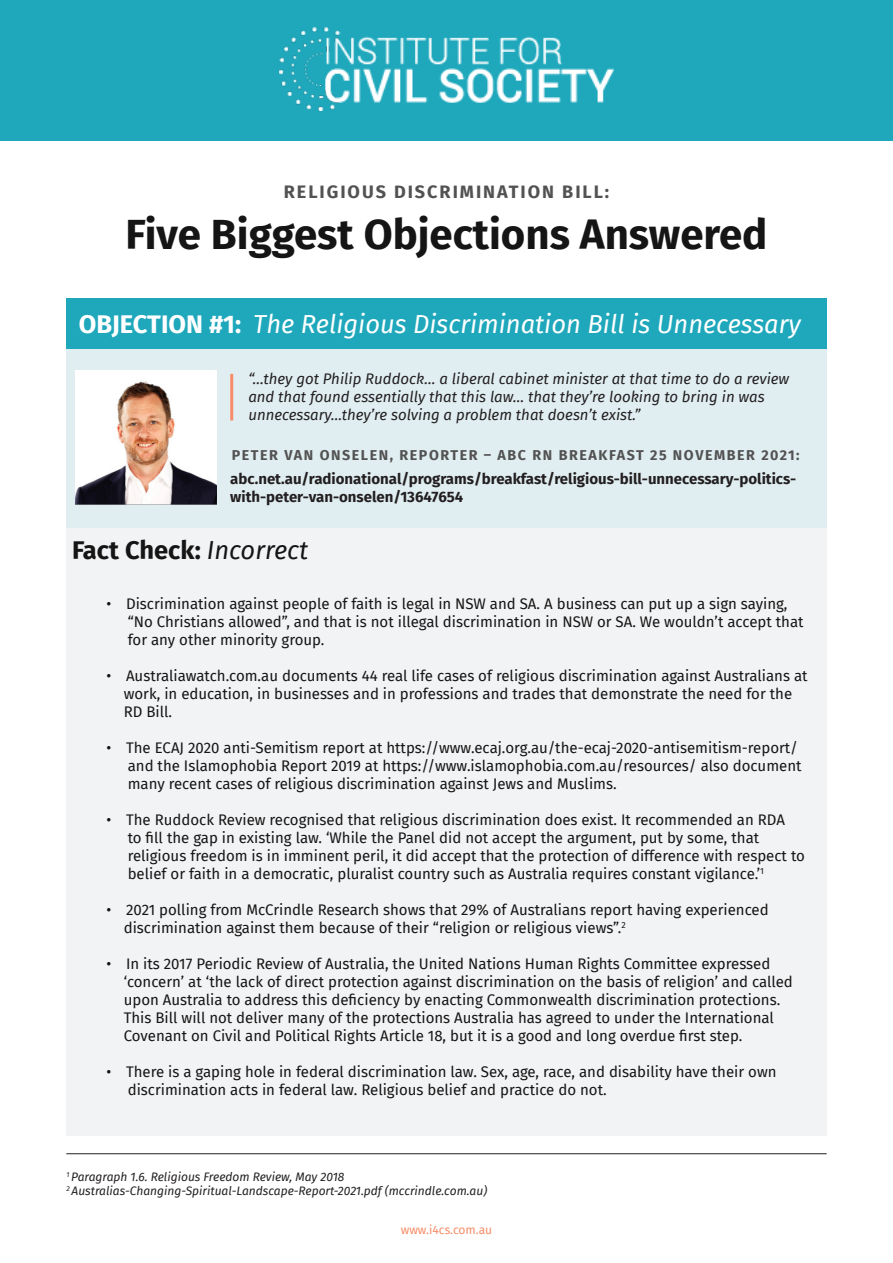
<style>
.page{position:relative;width:893px;height:1263px;background:#fff}
.page>*{position:absolute;margin:0;border:0;box-sizing:border-box;transform-origin:0 0}
.t1{font:700 42px "Fira Sans";color:#161516}
.t2{font:italic 25.5px "Fira Sans";color:#fff}
.t3{font:700 25.5px "Fira Sans";color:#161516}
.t4{font:700 18px "Fira Sans";letter-spacing:.11em;color:#535252}
.t5{font:15px/18px "Fira Sans";color:#161516}
.t6{font:italic 15px/18px "Fira Sans";color:#231f20}
.t7{font:700 15px/18px "Fira Sans";color:#231f20}
.t8{font:700 14.25px "Fira Sans";letter-spacing:.11em;color:#535252}
.t9{font:italic 12px "Fira Sans";color:#231f20}
.t10{font:12px "Fira Sans";color:#f68d68}
.s1{font-weight:700;font-style:normal}
.s2{font-weight:400;font-style:italic}
</style>
<div class="page">
<div style="left:0;top:0;width:893px;height:141px;background:#1fa8bc"></div>
<div style="left:66px;top:348px;width:761px;height:180px;background:#e0eef2"></div>
<div style="left:66px;top:298px;width:761px;height:50px;background:#1fa8bc"></div>
<div style="left:66px;top:528px;width:761px;height:607px;background:#f2f3f4"></div>
<img style="left:76px;top:370px;width:141px;height:135px">
<hr style="left:230px;top:374px;width:3px;height:46px;background:#f68d68">
<img style="left:280px;top:28px;width:333px;height:82px">
<hr style="left:66px;top:1153px;width:761px;height:1px;background:#231f20">
<p class="t4" style="left:284px;top:177px;width:327px">RELIGIOUS DISCRIMINATION BILL:</p>
<p class="t1" style="left:125px;top:199px;width:643px">Five Biggest Objections Answered</p>
<p class="t2" style="left:79px;top:305px;width:723px"><span class="s1">OBJECTION #1:</span> The Religious Discrimination Bill is Unnecessary</p>
<p class="t6" style="left:248px;top:370px;width:542px">“…they got Philip Ruddock… a liberal cabinet minister at that time to do a review and that found essentially that this law… that they’re looking to bring in was unnecessary…they’re solving a problem that doesn’t exist.”</p>
<p class="t8" style="left:232px;top:442px;width:569px">PETER VAN ONSELEN, REPORTER – ABC RN BREAKFAST 25 NOVEMBER 2021:</p>
<p class="t7" style="left:230px;top:468px;width:568px">abc.net.au/radionational/programs/breakfast/religious-bill-unnecessary-politics&shy;with-peter-van-onselen/13647654</p>
<p class="t3" style="left:72px;top:528px;width:238px">Fact Check: <span class="s2">Incorrect</span></p>
<p class="t5" style="left:128px;top:594px;width:677px;text-indent:-21px">• Discrimination against people of faith is legal in NSW and SA. A business can put up a sign saying, “No Christians allowed”, and that is not illegal discrimination in NSW or SA. We wouldn’t accept that for any other minority group.</p>
<p class="t5" style="left:124px;top:666px;width:685px;text-indent:-17px">• Australiawatch.com.au documents 44 real life cases of religious discrimination against Australians at work, in education, in businesses and in professions and trades that demonstrate the need for the<br>RD Bill.</p>
<p class="t5" style="left:128px;top:738px;width:675px;text-indent:-21px">• The ECAJ 2020 anti-Semitism report at https://www.ecaj.org.au/the-ecaj-2020-antisemitism-report/ and the Islamophobia Report 2019 at https://www.islamophobia.com.au/resources/ also document many recent cases of religious discrimination against Jews and Muslims.</p>
<p class="t5" style="left:128px;top:810px;width:679px;text-indent:-21px">• The Ruddock Review recognised that religious discrimination does exist. It recommended an RDA<br>to fill the gap in existing law. ‘While the Panel did not accept the argument, put by some, that religious freedom is in imminent peril, it did accept that the protection of difference with respect to belief or faith in a democratic, pluralist country such as Australia requires constant vigilance.’<sup>1</sup></p>
<p class="t5" style="left:124px;top:900px;width:646px;text-indent:-17px">• 2021 polling from McCrindle Research shows that 29% of Australians report having experienced discrimination against them because of their “religion or religious views”.<sup>2</sup></p>
<p class="t5" style="left:124px;top:954px;width:671px;text-indent:-17px">• In its 2017 Periodic Review of Australia, the United Nations Human Rights Committee expressed ‘concern’ at ‘the lack of direct protection against discrimination on the basis of religion’ and called upon Australia to address this deficiency by enacting Commonwealth discrimination protections.<br>This Bill will not deliver many of the protections Australia has agreed to under the International Covenant on Civil and Political Rights Article 18, but it is a good and long overdue first step.</p>
<p class="t5" style="left:128px;top:1062px;width:650px;text-indent:-21px">• There is a gaping hole in federal discrimination law. Sex, age, race, and disability have their own discrimination acts in federal law. Religious belief and practice do not.</p>
<p class="t9" style="left:66px;top:1168px;width:280px"><sup>1</sup> Paragraph 1.6. Religious Freedom Review, May 2018</p>
<p class="t9" style="left:66px;top:1182px;width:422px"><sup>2</sup> Australias-Changing-Spiritual-Landscape-Report-2021.pdf (mccrindle.com.au)</p>
<p class="t10" style="left:401px;top:1220px;width:93px">www.i4cs.com.au</p>
</div>
